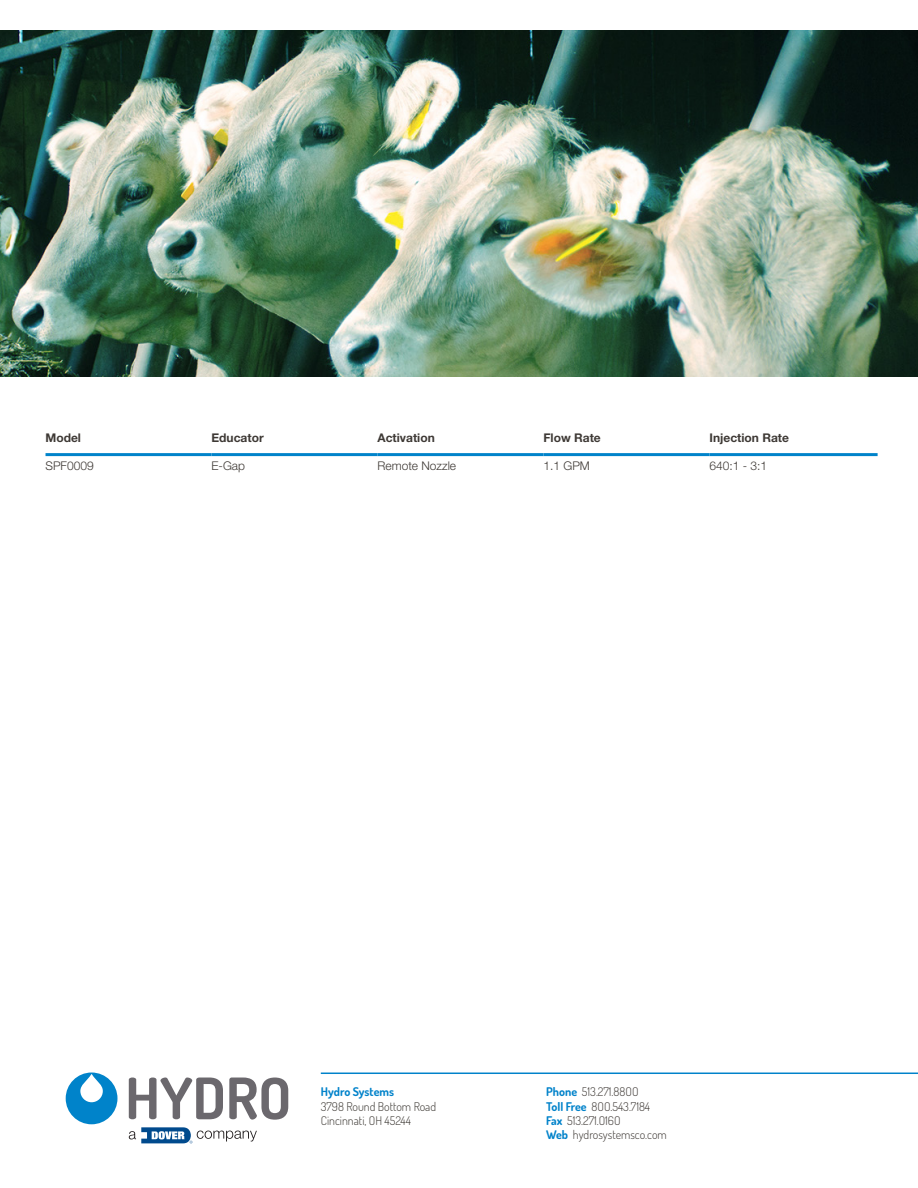
<style>
.page{position:relative;width:918px;height:1188px;background:#fff}
.page>*{position:absolute;margin:0;border:0;box-sizing:border-box;transform-origin:0 0}
.t1{font:300 12px/14.2px "Dosis";color:#3e3935}
.Table_Headers{font:700 12px "Helvetica Neue";color:#3e3935}
.Table_Text{font:300 12px "Helvetica Neue";color:#3e3935}
.t2{font:300 12px/14.2px "Dosis";color:#3d3934}
.t3{font:700 12px "Dosis";color:#0082ca}
.s1{font-weight:700;color:#0082ca}
.s2{color:#3e3835}
</style>
<div class="page">
<hr style="left:321px;top:1073px;width:597px;height:1px;background:#0082ca">
<svg style="left:129px;top:1078px;width:94px;height:41px"></svg>
<svg style="left:229px;top:1078px;width:59px;height:42px"></svg>
<svg style="left:129px;top:1127px;width:128px;height:17px"></svg>
<div style="left:66px;top:1073px;width:51px;height:51px;background:#0083ca;border-radius:50%"></div>
<svg style="left:80px;top:1074px;width:23px;height:28px"></svg>
<img style="left:0;top:31px;width:918px;height:345px">
<hr style="left:46px;top:453px;width:166px;height:3px;background:#0083ca">
<hr style="left:212px;top:453px;width:166px;height:3px;background:#0083ca">
<hr style="left:378px;top:453px;width:165px;height:3px;background:#0083ca">
<hr style="left:543px;top:453px;width:166px;height:3px;background:#0083ca">
<hr style="left:709px;top:453px;width:169px;height:3px;background:#0083ca">
<p class="Table_Headers" style="left:46px;top:430px;width:37px">Model</p>
<p class="Table_Headers" style="left:212px;top:430px;width:54px">Educator</p>
<p class="Table_Headers" style="left:378px;top:430px;width:59px">Activation</p>
<p class="Table_Headers" style="left:543px;top:430px;width:59px">Flow Rate</p>
<p class="Table_Headers" style="left:709px;top:430px;width:81px">Injection Rate</p>
<p class="Table_Text" style="left:46px;top:459px;width:50px">SPF0009</p>
<p class="Table_Text" style="left:212px;top:459px;width:35px">E-Gap</p>
<p class="Table_Text" style="left:378px;top:459px;width:80px">Remote Nozzle</p>
<p class="Table_Text" style="left:543px;top:459px;width:48px">1.1 GPM</p>
<p class="Table_Text" style="left:709px;top:459px;width:59px">640:1 - 3:1</p>
<p class="t3" style="left:321px;top:1084px;width:75px">Hydro Systems</p>
<p class="t2" style="left:321px;top:1099px;width:117px">3798 Round Bottom Road<br>Cincinnati, OH 45244</p>
<p class="t1" style="left:546px;top:1085px;width:122px"><span class="s1">Phone</span> 513.271.88<span class="s2">OO<br></span><span class="s1">Toll Free</span> 8<span class="s2">OO</span>.543.7184<br><span class="s1">Fax</span> 513.271.<span class="s2">O</span>16<span class="s2">O<br></span><span class="s1">Web</span> hydrosystemsco.com</p>
</div>
